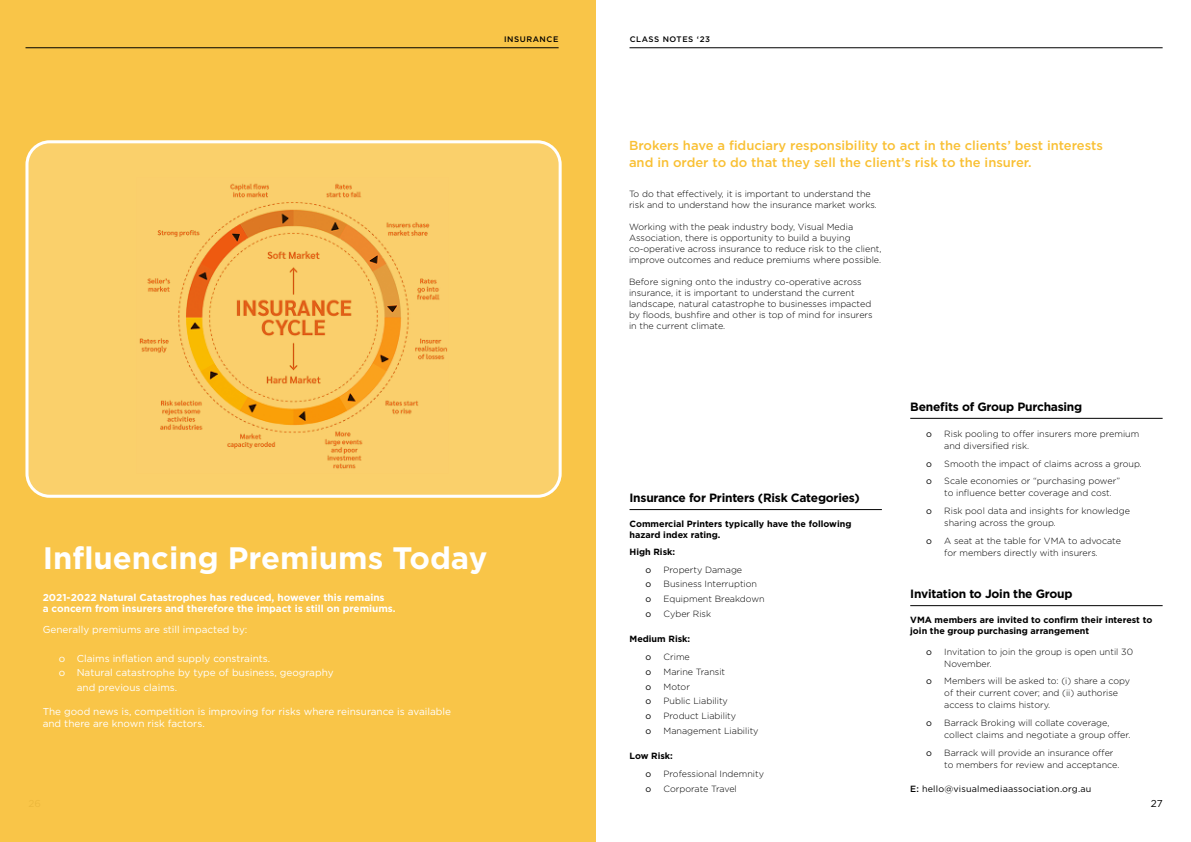
<style>
.page{position:relative;width:1191px;height:842px;background:#fff}
.page>*{position:absolute;margin:0;border:0;box-sizing:border-box;transform-origin:0 0}
.t1{font:700 31px "Gotham";color:#fff}
.t2{font:500 13px/17px "Gotham";color:#f9c034}
.t3{font:700 12px "Gotham";letter-spacing:-.02em;color:#000}
.t4{font:10px/12px "Gotham";color:#fff}
.t5{font:700 10px/11px "Gotham";color:#fff}
.t6{font:10px "Gotham";color:#000}
.t7{font:300 9px/12px "Gotham";color:#000}
.t8{font:700 9px/11px "Gotham";color:#000}
.t9{font:9px "Gotham";letter-spacing:.02em;color:#000}
.t10{font:500 8px "Gotham";letter-spacing:.07em;color:#000}
.s1{font-weight:500}
</style>
<div class="page">
<div style="left:0;top:0;width:595px;height:842px;background:#f9c548"></div>
<div style="left:27px;top:142px;width:533px;height:354px;background:#fad06b;border-radius:23px"></div>
<img style="left:139px;top:183px;width:308px;height:286px">
<div style="left:26px;top:140px;width:535px;height:358px;border:3px solid #fff;border-radius:23px"></div>
<hr style="left:26px;top:48px;width:532px;height:1px;background:#000">
<hr style="left:629px;top:509px;width:253px;height:1px;background:#000">
<hr style="left:910px;top:418px;width:252px;height:1px;background:#000">
<hr style="left:629px;top:48px;width:533px;height:1px;background:#000">
<hr style="left:910px;top:605px;width:252px;height:1px;background:#000">
<p class="t10" style="left:504px;top:34px;width:56px">INSURANCE</p>
<h1 class="t1" style="left:43px;top:538px;width:446px">Influencing Premiums Today</h1>
<p class="t5" style="left:43px;top:592px;width:355px">2021-2022 Natural Catastrophes has reduced, however this remains<br>a concern from insurers and therefore the impact is still on premiums.</p>
<p class="t4" style="left:43px;top:623px;width:206px">Generally premiums are still impacted by:</p>
<p class="t4" style="left:59px;top:652px;width:213px">o Claims inflation and supply constraints.</p>
<p class="t4" style="left:59px;top:667px;width:276px">o Natural catastrophe by type of business, geography</p>
<p class="t4" style="left:77px;top:681px;width:102px">and previous claims.</p>
<p class="t4" style="left:43px;top:705px;width:410px">The good news is, competition is improving for risks where reinsurance is available and there are known risk factors.</p>
<p class="t10" style="left:629px;top:34px;width:82px">CLASS NOTES ‘23</p>
<h2 class="t2" style="left:629px;top:137px;width:475px">Brokers have a fiduciary responsibility to act in the clients’ best interests and in order to do that they sell the client’s risk to the insurer.</h2>
<p class="t7" style="left:629px;top:188px;width:249px;line-height:11px">To do that effectively, it is important to understand the risk and to understand how the insurance market works.</p>
<p class="t7" style="left:629px;top:221px;width:254px;line-height:11px">Working with the peak industry body, Visual Media Association, there is opportunity to build a buying co-operative across insurance to reduce risk to the client, improve outcomes and reduce premiums where possible.</p>
<p class="t7" style="left:629px;top:276px;width:245px;line-height:11px">Before signing onto the industry co-operative across insurance, it is important to understand the current landscape, natural catastrophe to businesses impacted by floods, bushfire and other is top of mind for insurers in the current climate.</p>
<h3 class="t3" style="left:629px;top:490px;width:232px">Insurance for Printers (Risk Categories)</h3>
<p class="t8" style="left:629px;top:518px;width:223px">Commercial Printers typically have the following hazard index rating.</p>
<p class="t8" style="left:629px;top:546px;width:47px">High Risk:</p>
<p class="t9" style="left:645px;top:563px;width:7px">o</p>
<p class="t7" style="left:663px;top:563px;width:80px">Property Damage</p>
<p class="t9" style="left:645px;top:578px;width:7px">o</p>
<p class="t7" style="left:663px;top:578px;width:95px">Business Interruption</p>
<p class="t9" style="left:645px;top:593px;width:7px">o</p>
<p class="t7" style="left:663px;top:593px;width:103px">Equipment Breakdown</p>
<p class="t9" style="left:645px;top:608px;width:7px">o</p>
<p class="t7" style="left:663px;top:608px;width:49px">Cyber Risk</p>
<p class="t8" style="left:629px;top:633px;width:62px">Medium Risk:</p>
<p class="t9" style="left:645px;top:651px;width:7px">o</p>
<p class="t7" style="left:663px;top:650px;width:28px">Crime</p>
<p class="t9" style="left:645px;top:666px;width:7px">o</p>
<p class="t7" style="left:663px;top:665px;width:63px">Marine Transit</p>
<p class="t9" style="left:645px;top:680px;width:7px">o</p>
<p class="t7" style="left:663px;top:680px;width:28px">Motor</p>
<p class="t9" style="left:645px;top:695px;width:7px">o</p>
<p class="t7" style="left:663px;top:695px;width:66px">Public Liability</p>
<p class="t9" style="left:645px;top:710px;width:7px">o</p>
<p class="t7" style="left:663px;top:710px;width:74px">Product Liability</p>
<p class="t9" style="left:645px;top:725px;width:7px">o</p>
<p class="t7" style="left:663px;top:725px;width:97px">Management Liability</p>
<p class="t8" style="left:629px;top:750px;width:45px">Low Risk:</p>
<p class="t9" style="left:645px;top:768px;width:7px">o</p>
<p class="t7" style="left:663px;top:767px;width:102px">Professional Indemnity</p>
<p class="t9" style="left:645px;top:783px;width:7px">o</p>
<p class="t7" style="left:663px;top:782px;width:75px">Corporate Travel</p>
<h3 class="t3" style="left:910px;top:398px;width:174px">Benefits of Group Purchasing</h3>
<p class="t9" style="left:926px;top:428px;width:7px">o</p>
<p class="t7" style="left:944px;top:427px;width:196px">Risk pooling to offer insurers more premium and diversified risk.</p>
<p class="t9" style="left:926px;top:458px;width:7px">o</p>
<p class="t7" style="left:944px;top:457px;width:199px">Smooth the impact of claims across a group.</p>
<p class="t9" style="left:926px;top:475px;width:7px">o</p>
<p class="t7" style="left:944px;top:475px;width:177px">Scale economies or “purchasing power” to influence better coverage and cost.</p>
<p class="t9" style="left:926px;top:505px;width:7px">o</p>
<p class="t7" style="left:944px;top:504px;width:187px">Risk pool data and insights for knowledge sharing across the group.</p>
<p class="t9" style="left:926px;top:535px;width:7px">o</p>
<p class="t7" style="left:944px;top:534px;width:178px">A seat at the table for VMA to advocate for members directly with insurers.</p>
<h3 class="t3" style="left:910px;top:586px;width:164px">Invitation to Join the Group</h3>
<p class="t8" style="left:910px;top:614px;width:243px">VMA members are invited to confirm their interest to join the group purchasing arrangement</p>
<p class="t9" style="left:926px;top:646px;width:7px">o</p>
<p class="t7" style="left:944px;top:645px;width:190px">Invitation to join the group is open until 30<br>November.</p>
<p class="t9" style="left:926px;top:675px;width:7px">o</p>
<p class="t7" style="left:944px;top:675px;width:187px">Members will be asked to: (i) share a copy of their current cover; and (ii) authorise access to claims history.</p>
<p class="t9" style="left:926px;top:717px;width:7px">o</p>
<p class="t7" style="left:944px;top:717px;width:188px">Barrack Broking will collate coverage, collect claims and negotiate a group offer.</p>
<p class="t9" style="left:926px;top:747px;width:7px">o</p>
<p class="t7" style="left:944px;top:746px;width:177px">Barrack will provide an insurance offer to members for review and acceptance.</p>
<p class="t9" style="left:910px;top:783px;width:183px"><span class="s1">E:</span> hello@visualmediaassociation.org.au</p>
<p class="t6" style="left:1150px;top:797px;width:13px">27</p>
</div>
